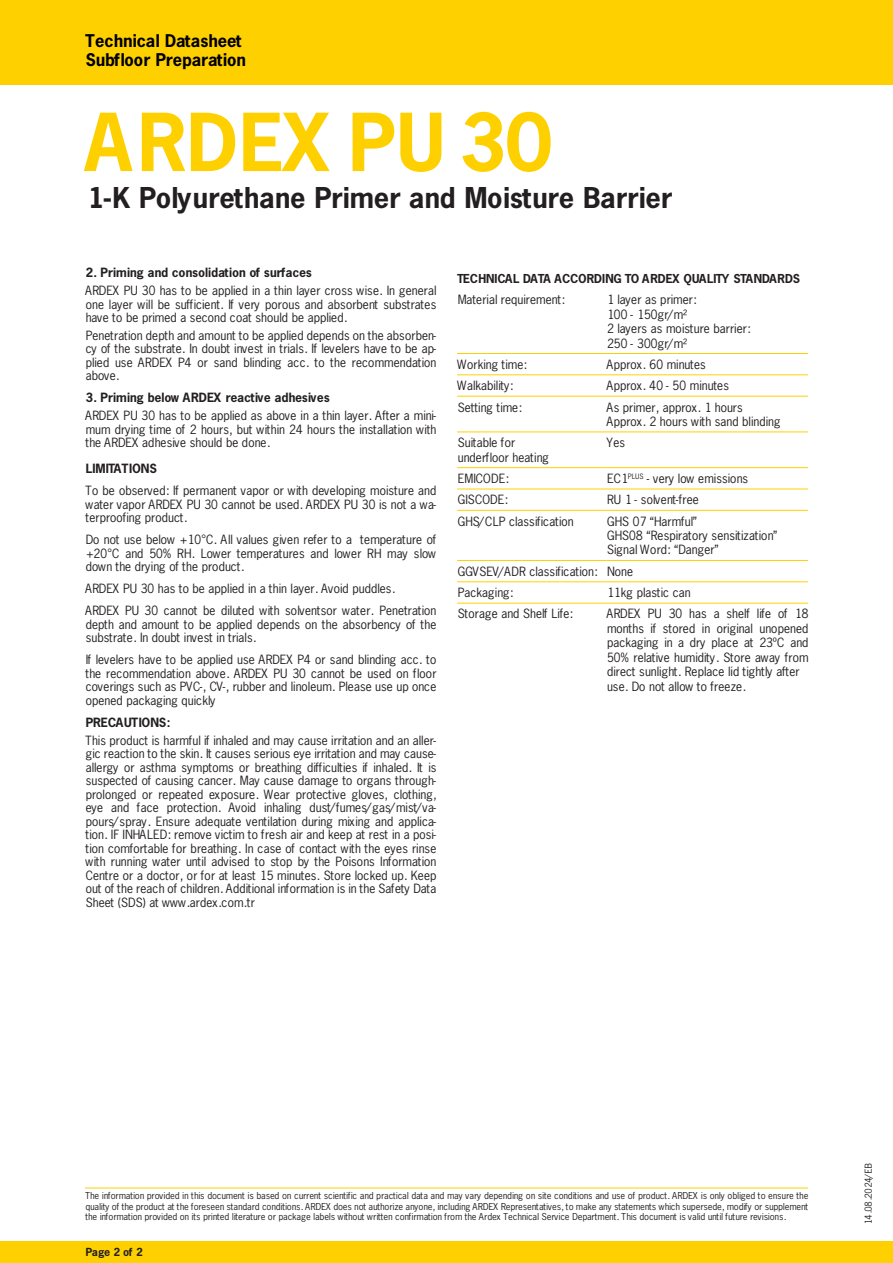
<style>
.page{position:relative;width:893px;height:1263px;background:#fff}
.page>*{position:absolute;margin:0;border:0;box-sizing:border-box;transform-origin:0 0}
.Titel{font:700 75px "News Gothic Std";letter-spacing:.015em;color:#ffd000}
.Untertitel{font:700 27px "News Gothic Std";letter-spacing:.005em;color:#231f20}
.t1{font:700 16.5px/19.5px "News Gothic Std";color:#000}
.Fliesstext{font:12px/13.5px "News Gothic Std";color:#231f20;text-align:justify}
.Subheads{font:700 12px "News Gothic Std";color:#231f20}
.Fliesstext-2{font:700 12px "News Gothic Std";color:#231f20}
.t2{font:700 11.7px "News Gothic Std";color:#231f20}
.t3{font:700 10.5px "News Gothic Std";color:#231f20}
.Norm{font:9px/10.5px "News Gothic Std";color:#231f20;text-align:justify}
</style>
<div class="page">
<div style="left:0;top:0;width:893px;height:85px;background:#ffd000"></div>
<div style="left:0;top:1242px;width:893px;height:21px;background:#ffd000"></div>
<hr style="left:457px;top:353px;width:149px;height:1px;background:#ffd000">
<hr style="left:606px;top:353px;width:202px;height:1px;background:#ffd000">
<hr style="left:457px;top:374px;width:149px;height:1px;background:#ffd000">
<hr style="left:606px;top:374px;width:202px;height:1px;background:#ffd000">
<hr style="left:457px;top:396px;width:149px;height:1px;background:#ffd000">
<hr style="left:606px;top:396px;width:202px;height:1px;background:#ffd000">
<hr style="left:457px;top:431px;width:149px;height:1px;background:#ffd000">
<hr style="left:606px;top:431px;width:202px;height:1px;background:#ffd000">
<hr style="left:457px;top:467px;width:149px;height:1px;background:#ffd000">
<hr style="left:606px;top:467px;width:202px;height:1px;background:#ffd000">
<hr style="left:457px;top:489px;width:149px;height:1px;background:#ffd000">
<hr style="left:606px;top:489px;width:202px;height:1px;background:#ffd000">
<hr style="left:457px;top:510px;width:149px;height:1px;background:#ffd000">
<hr style="left:606px;top:510px;width:202px;height:1px;background:#ffd000">
<hr style="left:457px;top:560px;width:149px;height:1px;background:#ffd000">
<hr style="left:606px;top:560px;width:202px;height:1px;background:#ffd000">
<hr style="left:457px;top:581px;width:149px;height:1px;background:#ffd000">
<hr style="left:606px;top:581px;width:202px;height:1px;background:#ffd000">
<hr style="left:457px;top:603px;width:149px;height:1px;background:#ffd000">
<hr style="left:606px;top:603px;width:202px;height:1px;background:#ffd000">
<hr style="left:85px;top:1188px;width:723px;height:1px;background:#ffd000">
<h3 class="t1" style="left:85px;top:31px;width:162px">Technical Datasheet<br>Subfloor Preparation</h3>
<p class="Titel" style="left:85px;top:93px;width:467px">ARDEX PU 30</p>
<p class="Untertitel" style="left:85px;top:180px;width:588px">1-K Polyurethane Primer and Moisture Barrier</p>
<p class="Subheads" style="left:85px;top:265px;width:228px">2. Priming and consolidation of surfaces</p>
<p class="Fliesstext" style="left:85px;top:284px;width:352px">ARDEX PU 30 has to be applied in a thin layer cross wise. In general one layer will be sufficient. If very porous and absorbent substrates have to be primed a second coat should be applied.</p>
<p class="Fliesstext" style="left:85px;top:328px;width:352px">Penetration depth and amount to be applied depends on the absorben&shy;cy of the substrate. In doubt invest in trials. If levelers have to be ap&shy;plied use ARDEX P4 or sand blinding acc. to the recommendation above.</p>
<p class="Subheads" style="left:85px;top:390px;width:246px">3. Priming below ARDEX reactive adhesives</p>
<p class="Fliesstext" style="left:85px;top:409px;width:352px">ARDEX PU 30 has to be applied as above in a thin layer. After a mini&shy;mum drying time of 2 hours, but within 24 hours the installation with the ARDEX adhesive should be done.</p>
<p class="Subheads" style="left:85px;top:461px;width:73px">LIMITATIONS</p>
<p class="Fliesstext" style="left:85px;top:484px;width:352px">To be observed: If permanent vapor or with developing moisture and water vapor ARDEX PU 30 cannot be used. ARDEX PU 30 is not a wa&shy;terproofing product.</p>
<p class="Fliesstext" style="left:85px;top:533px;width:352px">Do not use below +10°C. All values given refer to a temperature of +20°C and 50% RH. Lower temperatures and lower RH may slow down the drying of the product.</p>
<p class="Fliesstext" style="left:85px;top:582px;width:311px">ARDEX PU 30 has to be applied in a thin layer. Avoid puddles.</p>
<p class="Fliesstext" style="left:85px;top:604px;width:352px">ARDEX PU 30 cannot be diluted with solventsor water. Penetration depth and amount to be applied depends on the absorbency of the substrate. In doubt invest in trials.</p>
<p class="Fliesstext" style="left:85px;top:653px;width:352px">If levelers have to be applied use ARDEX P4 or sand blinding acc. to the recommendation above. ARDEX PU 30 cannot be used on floor coverings such as PVC-, CV-, rubber and linoleum. Please use up once opened packaging quickly</p>
<p class="Fliesstext-2" style="left:85px;top:714px;width:86px">PRECAUTIONS:</p>
<p class="Fliesstext" style="left:85px;top:733px;width:352px">This product is harmful if inhaled and may cause irritation and an aller&shy;gic reaction to the skin. It causes serious eye irritation and may cause&shy;allergy or asthma symptoms or breathing difficulties if inhaled. It is suspected of causing cancer. May cause damage to organs through&shy;prolonged or repeated exposure. Wear protective gloves, clothing, eye and face protection. Avoid inhaling dust/fumes/gas/mist/va&shy;pours/spray. Ensure adequate ventilation during mixing and applica&shy;tion. IF INHALED: remove victim to fresh air and keep at rest in a posi&shy;tion comfortable for breathing. In case of contact with the eyes rinse with running water until advised to stop by the Poisons Information Centre or a doctor, or for at least 15 minutes. Store locked up. Keep out of the reach of children. Additional information is in the Safety Data Sheet (SDS) at www.ardex.com.tr</p>
<p class="t2" style="left:457px;top:271px;width:344px">TECHNICAL DATA ACCORDING TO ARDEX QUALITY STANDARDS</p>
<p class="Fliesstext" style="left:457px;top:293px;width:109px">Material requirement:</p>
<p class="Fliesstext" style="left:606px;top:292px;width:91px;line-height:14.4px">1 layer as primer:<br>100 - 150gr/m²</p>
<p class="Fliesstext" style="left:606px;top:321px;width:145px;line-height:14.4px">2 layers as moisture barrier:<br>250 - 300gr/m²</p>
<p class="Fliesstext" style="left:457px;top:357px;width:71px">Working time:</p>
<p class="Fliesstext" style="left:606px;top:357px;width:100px">Approx. 60 minutes</p>
<p class="Fliesstext" style="left:457px;top:379px;width:57px">Walkability:</p>
<p class="Fliesstext" style="left:606px;top:379px;width:124px">Approx. 40 - 50 minutes</p>
<p class="Fliesstext" style="left:457px;top:400px;width:66px">Setting time:</p>
<p class="Fliesstext" style="left:606px;top:400px;width:137px">As primer, approx. 1 hours</p>
<p class="Fliesstext" style="left:606px;top:414px;width:175px">Approx. 2 hours with sand blinding</p>
<p class="Fliesstext" style="left:457px;top:436px;width:59px">Suitable for</p>
<p class="Fliesstext" style="left:457px;top:450px;width:93px">underfloor heating</p>
<p class="Fliesstext" style="left:606px;top:436px;width:20px">Yes</p>
<p class="Fliesstext" style="left:457px;top:472px;width:53px">EMICODE:</p>
<p class="Fliesstext" style="left:606px;top:472px;width:143px">EC1<sup>PLUS</sup> - very low emissions</p>
<p class="Fliesstext" style="left:457px;top:493px;width:52px">GISCODE:</p>
<p class="Fliesstext" style="left:606px;top:493px;width:93px">RU 1 - solvent-free</p>
<p class="Fliesstext" style="left:457px;top:514px;width:117px">GHS/CLP classification</p>
<p class="Fliesstext" style="left:606px;top:514px;width:92px">GHS 07 “Harmful”</p>
<p class="Fliesstext" style="left:606px;top:529px;width:172px">GHS08 “Respiratory sensitization”</p>
<p class="Fliesstext" style="left:606px;top:543px;width:113px">Signal Word: “Danger”</p>
<p class="Fliesstext" style="left:457px;top:564px;width:141px">GGVSEV/ADR classification:</p>
<p class="Fliesstext" style="left:606px;top:564px;width:28px">None</p>
<p class="Fliesstext" style="left:457px;top:586px;width:57px">Packaging:</p>
<p class="Fliesstext" style="left:606px;top:586px;width:85px">11kg plastic can</p>
<p class="Fliesstext" style="left:457px;top:607px;width:117px">Storage and Shelf Life:</p>
<p class="Fliesstext" style="left:606px;top:607px;width:203px;line-height:14.4px">ARDEX PU 30 has a shelf life of 18 months if stored in original unopened packaging in a dry place at 23ºC and 50% relative humidity. Store away from direct sunlight. Replace lid tightly after</p>
<p class="Fliesstext" style="left:606px;top:679px;width:140px">use. Do not allow to freeze.</p>
<p class="Norm" style="left:85px;top:1191px;width:724px">The information provided in this document is based on current scientific and practical data and may vary depending on site conditions and use of product. ARDEX is only obliged to ensure the quality of the product at the foreseen standard conditions. ARDEX does not authorize anyone, including ARDEX Representatives, to make any statements which supersede, modify or supplement the information provided on its printed literature or package labels without written confirmation from the Ardex Technical Service Department. This document is valid until future revisions.</p>
<p class="t3" style="left:85px;top:1245px;width:59px">Page 2 of 2</p>
<p class="Norm" style="left:863px;top:1225px;width:63px;rotate:-90deg">14.08.2024/EB</p>
</div>
